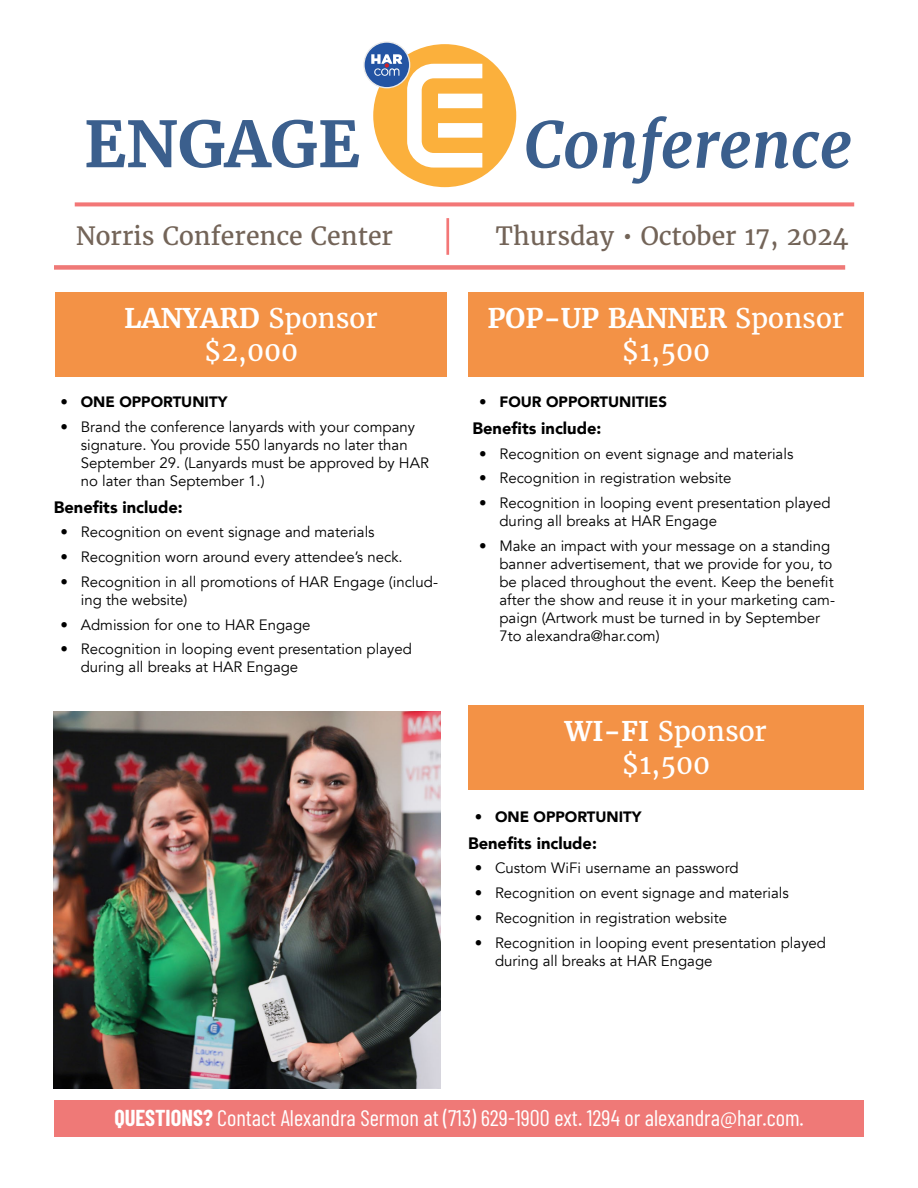
<style>
.page{position:relative;width:918px;height:1188px;background:#fff}
.page>*{position:absolute;margin:0;border:0;box-sizing:border-box;transform-origin:0 0}
.t1{font:italic 700 63.3px "Merriweather";color:#3b5f8d}
.t2{font:700 63.3px "Merriweather";color:#3b5f8d}
.t3{font:27px/32.4px "Merriweather";color:#fff;text-align:center}
.t4{font:25.05px "Merriweather";color:#736458}
.t5{font:22.5px "Barlow Condensed";color:#fff}
.t6{font:900 16.5px "Avenir";color:#000}
.t7{font:15px/18px "Avenir";color:#000}
.t8{font:900 15px "Avenir";color:#000}
.s1{font-weight:700}
</style>
<div class="page">
<div style="left:54px;top:1100px;width:810px;height:37px;background:#ef7977"></div>
<div style="left:373px;top:44px;width:143px;height:143px;background:#fbb03c;border-radius:50%"></div>
<svg style="left:364px;top:42px;width:46px;height:46px"></svg>
<div style="left:363px;top:41px;width:47px;height:47px;border:1px solid #e9e9e9;border-radius:50%"></div>
<svg style="left:371px;top:54px;width:111px;height:114px"></svg>
<svg style="left:75px;top:202px;width:779px;height:4px;background:#f48484"></svg>
<hr style="left:446px;top:218px;width:3px;height:37px;background:#f37777">
<div style="left:468px;top:292px;width:396px;height:85px;background:#f39246"></div>
<div style="left:468px;top:705px;width:396px;height:84px;background:#f39246"></div>
<div style="left:54px;top:265px;width:791px;height:5px;background:#ef7977"></div>
<div style="left:55px;top:292px;width:392px;height:85px;background:#f39246"></div>
<img style="left:54px;top:712px;width:386px;height:377px">
<h1 class="t2" style="left:84px;top:104px;width:278px">ENGAGE</h1>
<h1 class="t1" style="left:524px;top:106px;width:330px">Conference</h1>
<h3 class="t4" style="left:76px;top:221px;width:319px">Norris Conference Center</h3>
<h3 class="t4" style="left:496px;top:221px;width:354px">Thursday • October 17, 2024</h3>
<h2 class="t3" style="left:124px;top:302px;width:255px"><span class="s1">LANYARD</span> Sponsor $2,000</h2>
<p class="t8" style="left:61px;top:389px;width:168px">• ONE OPPORTUNITY</p>
<p class="t7" style="left:81px;top:418px;width:350px;text-indent:-20px">• Brand the conference lanyards with your company signature. You provide 550 lanyards no later than September 29. (Lanyards must be approved by HAR no later than September 1.)</p>
<p class="t6" style="left:54px;top:493px;width:130px">Benefits include:</p>
<p class="t7" style="left:61px;top:523px;width:316px">• Recognition on event signage and materials</p>
<p class="t7" style="left:61px;top:548px;width:344px">• Recognition worn around every attendee’s neck.</p>
<p class="t7" style="left:81px;top:573px;width:359px;text-indent:-20px">• Recognition in all promotions of HAR Engage (includ&shy;ing the website)</p>
<p class="t7" style="left:61px;top:616px;width:252px">• Admission for one to HAR Engage</p>
<p class="t7" style="left:81px;top:640px;width:333px;text-indent:-20px">• Recognition in looping event presentation played during all breaks at HAR Engage</p>
<h2 class="t3" style="left:488px;top:302px;width:358px"><span class="s1">POP-UP BANNER</span> Sponsor $1,500</h2>
<p class="t8" style="left:479px;top:389px;width:189px">• FOUR OPPORTUNITIES</p>
<p class="t6" style="left:472px;top:414px;width:130px">Benefits include:</p>
<p class="t7" style="left:479px;top:445px;width:316px">• Recognition on event signage and materials</p>
<p class="t7" style="left:479px;top:469px;width:254px">• Recognition in registration website</p>
<p class="t7" style="left:500px;top:494px;width:333px;text-indent:-20px">• Recognition in looping event presentation played during all breaks at HAR Engage</p>
<p class="t7" style="left:500px;top:537px;width:337px;text-indent:-20px">• Make an impact with your message on a standing banner advertisement, that we provide for you, to be placed throughout the event. Keep the benefit after the show and reuse it in your marketing cam&shy;paign (Artwork must be turned in by September 7to alexandra@har.com)</p>
<h2 class="t3" style="left:565px;top:715px;width:204px"><span class="s1">WI-FI</span> Sponsor $1,500</h2>
<p class="t8" style="left:475px;top:804px;width:168px">• ONE OPPORTUNITY</p>
<p class="t6" style="left:468px;top:829px;width:130px">Benefits include:</p>
<p class="t7" style="left:475px;top:859px;width:265px">• Custom WiFi username an password</p>
<p class="t7" style="left:475px;top:884px;width:316px">• Recognition on event signage and materials</p>
<p class="t7" style="left:475px;top:909px;width:254px">• Recognition in registration website</p>
<p class="t7" style="left:495px;top:934px;width:333px;text-indent:-20px">• Recognition in looping event presentation played during all breaks at HAR Engage</p>
<h3 class="t5" style="left:114px;top:1102px;width:691px"><span class="s1">QUESTIONS?</span> Contact Alexandra Sermon at (713) 629-1900 ext. 1294 or alexandra@har.com.</h3>
</div>
